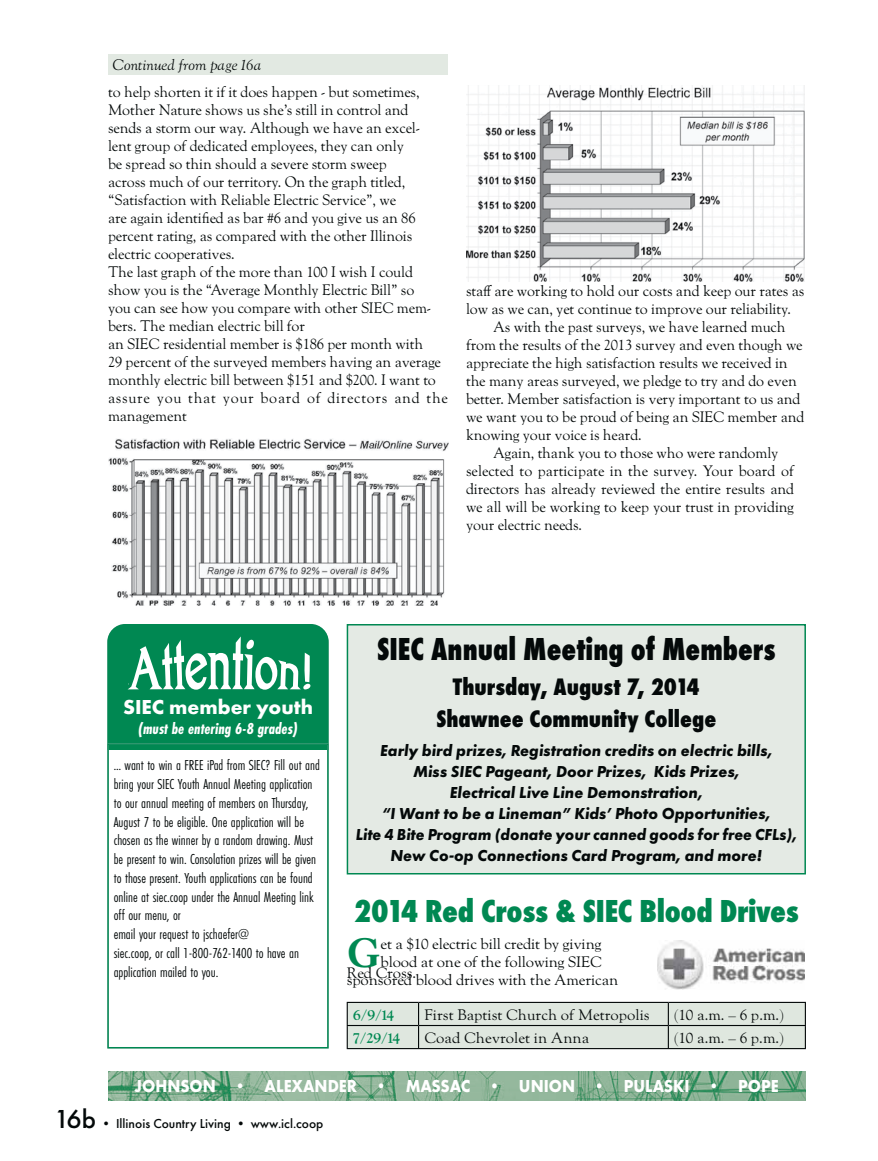
<style>
.page{position:relative;width:878px;height:1161px;background:#fff}
.page>*{position:absolute;margin:0;border:0;box-sizing:border-box;transform-origin:0 0}
.t1{font:700 40.35px "Adobe Caslon Pro";color:#008852}
.t2{font:800 33px "Futura PT Cond";letter-spacing:-.01em;color:#008852}
.t3{font:800 33px "Futura PT Cond";color:#040909;scale:.93 1}
.t4{font:800 24.75px/32.2px "Futura PT Cond";color:#040909;text-align:center}
.t5{font:700 21px "Futura PT";color:#fff}
.t6{font:700 18px "Futura PT";color:#fff;scale:.9 1}
.t7{font:italic 700 16.5px/21px "Futura PT";color:#040909;text-align:center}
.t8{font:italic 700 16.5px "Futura PT Cond";color:#fff}
.t9{font:15px/18px "LTC Goudy Oldstyle Pro";letter-spacing:-.01em;color:#040909;scale:.96 1}
.t10{font:15px/18.8px "Futura PT Cond";color:#040909}
.t11{font:15px "LTC Goudy Oldstyle Pro";letter-spacing:-.01em;color:#040909}
.t12{font:italic 15px "LTC Goudy Oldstyle Pro";color:#040909}
.t13{font:700 15px "LTC Goudy Oldstyle Pro";color:#008852}
.t14{font:500 13.5px "Futura PT";color:#040909}
.s1{font-size:27px}
</style>
<div class="page">
<img style="left:108px;top:1072px;width:697px;height:28px">
<div style="left:108px;top:54px;width:340px;height:21px;background:#e2e9e2"></div>
<div style="left:347px;top:625px;width:458px;height:249px;background:#e4eae4"></div>
<div style="left:346px;top:624px;width:460px;height:250px;border:2px solid #008852"></div>
<img style="left:657px;top:941px;width:147px;height:49px">
<hr style="left:346px;top:1002px;width:72px;height:1px;background:#040909">
<hr style="left:346px;top:1003px;width:2px;height:22px;background:#040909">
<hr style="left:668px;top:1002px;width:138px;height:1px;background:#040909">
<hr style="left:804px;top:1003px;width:2px;height:22px;background:#040909">
<hr style="left:346px;top:1025px;width:72px;height:1px;background:#040909">
<hr style="left:346px;top:1026px;width:2px;height:22px;background:#040909">
<svg style="left:347px;top:1002px;width:458px;height:46px;background:#d4dcd4"></svg>
<hr style="left:668px;top:1025px;width:138px;height:1px;background:#040909">
<hr style="left:667px;top:1026px;width:2px;height:22px;background:#040909">
<hr style="left:804px;top:1026px;width:2px;height:22px;background:#040909">
<hr style="left:346px;top:1048px;width:460px;height:1px;background:#040909">
<svg style="left:107px;top:624px;width:221px;height:126px;background:#1f9667"></svg>
<div style="left:107px;top:743px;width:221px;height:305px;border:2px solid #008852"></div>
<img style="left:108px;top:439px;width:340px;height:166px">
<img style="left:466px;top:86px;width:338px;height:196px">
<p class="t12" style="left:112px;top:56px;width:150px">Continued from page 16a</p>
<p class="t9" style="left:108px;top:82px;width:355px">to help shorten it if it does happen - but sometimes, Mother Nature shows us she’s still in control and<br>sends a storm our way. Although we have an excel-<br>lent group of dedicated employees, they can only<br>be spread so thin should a severe storm sweep<br>across much of our territory. On the graph titled, “Satisfaction with Reliable Electric Service”, we<br>are again identified as bar #6 and you give us an 86 percent rating, as compared with the other Illinois electric cooperatives.<br>The last graph of the more than 100 I wish I could show you is the “Average Monthly Electric Bill” so<br>you can see how you compare with other SIEC mem&shy;bers. The median electric bill for<br>an SIEC residential member is $186 per month with<br>29 percent of the surveyed members having an average monthly electric bill between $151 and $200. I want to assure you that your board of directors and the management</p>
<p class="t9" style="left:466px;top:281px;width:354px">staff are working to hold our costs and keep our rates as</p>
<p class="t9" style="left:466px;top:299px;width:340px">low as we can, yet continue to improve our reliability.</p>
<p class="t9" style="left:493px;top:317px;width:306px">As with the past surveys, we have learned much</p>
<p class="t9" style="left:466px;top:335px;width:352px">from the results of the 2013 survey and even though we</p>
<p class="t9" style="left:466px;top:353px;width:336px">appreciate the high satisfaction results we received in</p>
<p class="t9" style="left:466px;top:371px;width:346px">the many areas surveyed, we pledge to try and do even</p>
<p class="t9" style="left:466px;top:389px;width:350px">better. Member satisfaction is very important to us and</p>
<p class="t9" style="left:466px;top:407px;width:354px">we want you to be proud of being an SIEC member and</p>
<p class="t9" style="left:466px;top:425px;width:185px">knowing your voice is heard.</p>
<p class="t9" style="left:493px;top:443px;width:299px">Again, thank you to those who were randomly</p>
<p class="t9" style="left:466px;top:461px;width:343px">selected to participate in the survey. Your board of</p>
<p class="t9" style="left:466px;top:479px;width:343px">directors has already reviewed the entire results and</p>
<p class="t9" style="left:466px;top:497px;width:343px">we all will be working to keep your trust in providing</p>
<p class="t9" style="left:466px;top:515px;width:122px">your electric needs.</p>
<h3 class="t5" style="left:123px;top:700px;width:191px">SIEC member youth</h3>
<p class="t8" style="left:138px;top:720px;width:161px">(must be entering 6-8 grades)</p>
<p class="t10" style="left:114px;top:757px;width:208px">… want to win a FREE iPad from SIEC? Fill out and bring your SIEC Youth Annual Meeting application to our annual meeting of members on Thursday, August 7 to be eligible. One application will be chosen as the winner by a random drawing. Must be present to win. Consolation prizes will be given to those present. Youth applications can be found online at siec.coop under the Annual Meeting link off our menu, or<br>email your request to jschaefer@<br>siec.coop, or call 1-800-762-1400 to have an application mailed to you.</p>
<h2 class="t3" style="left:377px;top:632px;width:430px">SIEC Annual Meeting of Members</h2>
<h3 class="t4" style="left:436px;top:671px;width:281px">Thursday, August 7, 2014<br>Shawnee Community College</h3>
<p class="t7" style="left:356px;top:740px;width:443px">Early bird prizes, Registration credits on electric bills,<br>Miss SIEC Pageant, Door Prizes, Kids Prizes,<br>Electrical Live Line Demonstration,<br>“I Want to be a Lineman” Kids’ Photo Opportunities,<br>Lite 4 Bite Program (donate your canned goods for free CFLs), New Co-op Connections Card Program, and more!</p>
<h2 class="t2" style="left:354px;top:894px;width:446px">2014 Red Cross &amp; SIEC Blood Drives</h2>
<h1 class="t1" style="left:346px;top:929px;width:35px">G</h1>
<p class="t11" style="left:380px;top:935px;width:222px">et a $10 electric bill credit by giving</p>
<p class="t11" style="left:380px;top:953px;width:223px">blood at one of the following SIEC</p>
<p class="t11" style="left:346px;top:971px;width:273px">sponsored blood drives with the American</p>
<p class="t11" style="left:346px;top:964px;width:71px">Red Cross.</p>
<p class="t13" style="left:353px;top:1006px;width:42px">6/9/14</p>
<p class="t11" style="left:424px;top:1006px;width:227px">First Baptist Church of Metropolis</p>
<p class="t11" style="left:674px;top:1006px;width:110px">(10 a.m. – 6 p.m.)</p>
<p class="t13" style="left:353px;top:1029px;width:49px">7/29/14</p>
<p class="t11" style="left:424px;top:1029px;width:166px">Coad Chevrolet in Anna</p>
<p class="t11" style="left:674px;top:1029px;width:110px">(10 a.m. – 6 p.m.)</p>
<p class="t6" style="left:135px;top:1080px;width:717px">JOHNSON • ALEXANDER • MASSAC • UNION • PULASKI • POPE</p>
<p class="t14" style="left:54px;top:1116px;width:270px"><span class="s1">16b</span> • Illinois Country Living • www.icl.coop</p>
</div>
